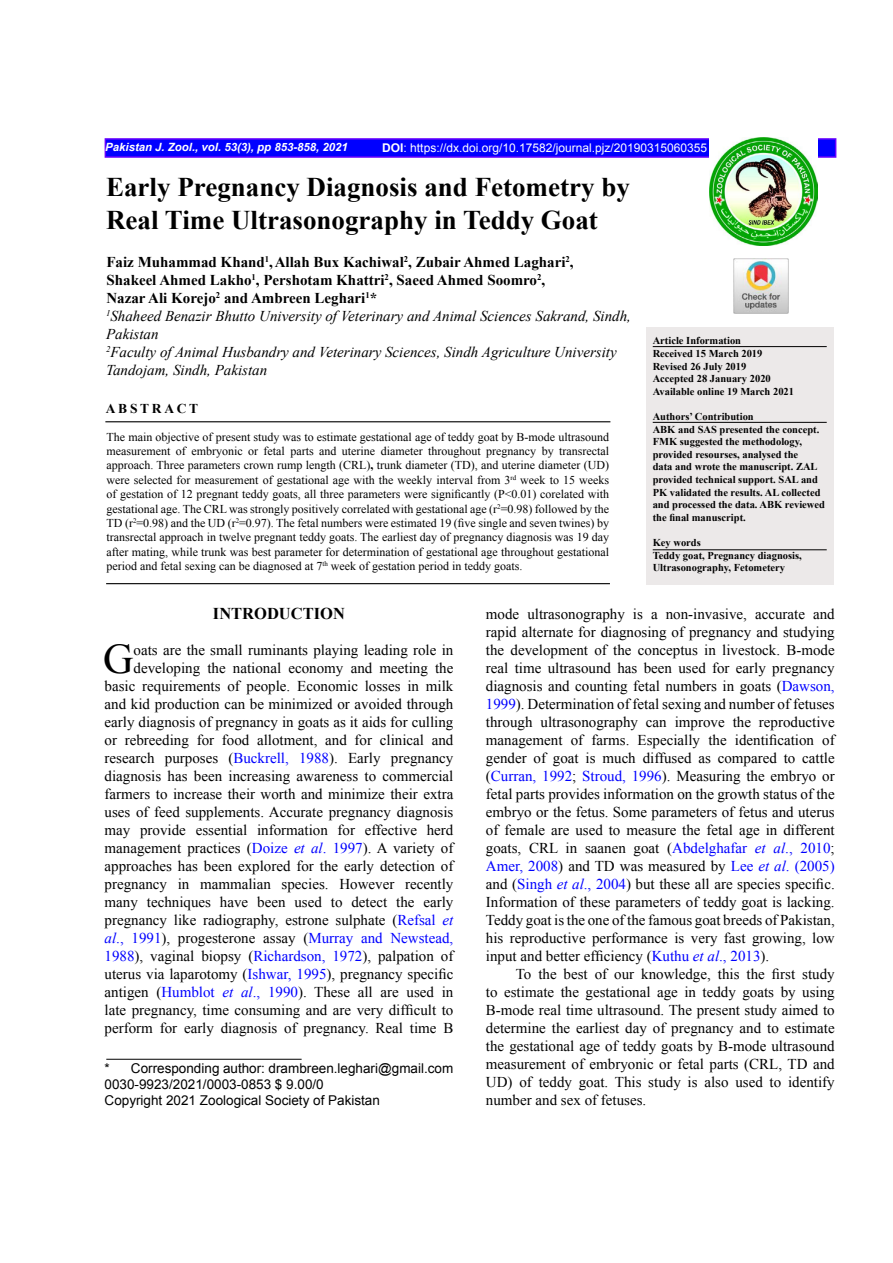
<style>
.page{position:relative;width:893px;height:1263px;background:#fff}
.page>*{position:absolute;margin:0;border:0;box-sizing:border-box;transform-origin:0 0}
.t1{font:42.15px "Times New Roman";color:#000}
.t2{font:700 27px/32.4px "Times New Roman";color:#000}
.t3{font:700 16.5px "Times New Roman";color:#000}
.t4{font:15px/18px "Times New Roman";color:#000;text-align:justify}
.t5{font:italic 15px/18px "Times New Roman";color:#000}
.t6{font:13.5px/15.9px "Arial";color:#000}
.t7{font:700 13.5px "Times New Roman";letter-spacing:.2em;color:#000}
.t8{font:12px/14.4px "Times New Roman";color:#000;text-align:justify}
.t9{font:12px "Arial";color:#fff}
.t10{font:italic 700 11.4px "Arial";color:#fff}
.t11{font:700 10.5px/12.6px "Times New Roman";color:#000}
.s1{font-weight:700}
.s2{font-weight:700;font-style:normal}
.s3{color:#00f}
.s4{font-style:italic;color:#00f}
</style>
<div class="page">
<img style="left:733px;top:258px;width:55px;height:56px">
<div style="left:105px;top:138px;width:731px;height:20px;background:#00f;border:2px solid #60f"></div>
<img style="left:709px;top:138px;width:108px;height:108px">
<div style="left:646px;top:327px;width:187px;height:258px;background:#ece9e9"></div>
<hr style="left:653px;top:422px;width:174px;height:1px;background:#000">
<hr style="left:105px;top:421px;width:505px;height:1px;background:#000">
<hr style="left:106px;top:583px;width:504px;height:1px;background:#000">
<hr style="left:653px;top:346px;width:174px;height:1px;background:#000">
<hr style="left:106px;top:1059px;width:196px;height:1px;background:#000">
<hr style="left:653px;top:549px;width:174px;height:1px;background:#000">
<p class="t10" style="left:105px;top:139px;width:244px">Pakistan J. Zool., vol. 53(3), pp 853-858, 2021</p>
<p class="t9" style="left:382px;top:140px;width:326px"><span class="s1">DOI</span>: https://dx.doi.org/10.17582/journal.pjz/20190315060355</p>
<h2 class="t2" style="left:106px;top:171px;width:525px">Early Pregnancy Diagnosis and Fetometry by<br>Real Time Ultrasonography in Teddy Goat</h2>
<p class="t5" style="left:106px;top:253px;width:526px"><span class="s2">Faiz Muhammad Khand</span><sup>1</sup><span class="s2">,Allah Bux Kachiwal</span><sup>2</sup><span class="s2">, Zubair Ahmed Laghari</span><sup>2</sup><span class="s2">,<br>Shakeel Ahmed Lakho</span><sup>1</sup><span class="s2">, Pershotam Khattri</span><sup>2</sup><span class="s2">, Saeed Ahmed Soomro</span><sup>2</sup><span class="s2">,<br>Nazar Ali Korejo</span><sup>2</sup> <span class="s2">and Ambreen Leghari</span><sup>1</sup><span class="s2">*<br></span><sup>1</sup>Shaheed Benazir Bhutto University of Veterinary and Animal Sciences Sakrand, Sindh, Pakistan<br><sup>2</sup>Faculty of Animal Husbandry and Veterinary Sciences, Sindh Agriculture University Tandojam, Sindh, Pakistan</p>
<p class="t11" style="left:653px;top:334px;width:143px">Article Information<br>Received 15 March 2019<br>Revised 26 July 2019<br>Accepted 28 January 2020<br>Available online 19 March 2021</p>
<p class="t11" style="left:653px;top:410px;width:174px">Authors’ Contribution<br>ABK and SAS presented the concept.<br>FMK suggested the methodology, provided resourses, analysed the<br>data and wrote the manuscript. ZAL provided technical support. SAL and<br>PK validated the results. AL collected and processed the data. ABK reviewed the final manuscript.</p>
<p class="t11" style="left:653px;top:536px;width:151px">Key words<br>Teddy goat, Pregnancy diagnosis,<br>Ultrasonography, Fetometery</p>
<p class="t7" style="left:106px;top:399px;width:94px">ABSTRACT</p>
<p class="t8" style="left:107px;top:429px;width:504px">The main objective of present study was to estimate gestational age of teddy goat by B-mode ultrasound measurement of embryonic or fetal parts and uterine diameter throughout pregnancy by transrectal approach. Three parameters crown rump length (CRL)<span class="s1">,</span> trunk diameter (TD), and uterine diameter (UD) were selected for measurement of gestational age with the weekly interval from 3<sup>rd</sup> week to 15 weeks of gestation of 12 pregnant teddy goats, all three parameters were significantly (P&lt;0.01) corelated with gestational age. The CRL was strongly positively correlated with gestational age (r<sup>2</sup>=0.98) followed by the TD (r<sup>2</sup>=0.98) and the UD (r<sup>2</sup>=0.97). The fetal numbers were estimated 19 (five single and seven twines) by transrectal approach in twelve pregnant teddy goats. The earliest day of pregnancy diagnosis was 19 day after mating, while trunk was best parameter for determination of gestational age throughout gestational period and fetal sexing can be diagnosed at 7<sup>th</sup> week of gestation period in teddy goats.</p>
<p class="t3" style="left:213px;top:602px;width:133px">INTRODUCTION</p>
<h1 class="t1" style="left:103px;top:631px;width:32px">G</h1>
<p class="t4" style="left:486px;top:604px;width:350px">mode ultrasonography is a non-invasive, accurate and rapid alternate for diagnosing of pregnancy and studying the development of the conceptus in livestock. B-mode real time ultrasound has been used for early pregnancy diagnosis and counting fetal numbers in goats (<span class="s3">Dawson, 1999</span>). Determination of fetal sexing and number of fetuses through ultrasonography can improve the reproductive management of farms. Especially the identification of gender of goat is much diffused as compared to cattle (<span class="s3">Curran, 1992</span>; <span class="s3">Stroud, 1996</span>). Measuring the embryo or fetal parts provides information on the growth status of the embryo or the fetus. Some parameters of fetus and uterus of female are used to measure the fetal age in different goats, CRL in saanen goat (<span class="s3">Abdelghafar</span> <span class="s4">et al</span><span class="s3">., 2010</span>; <span class="s3">Amer, 2008</span>) and TD was measured by <span class="s3">Lee</span> <span class="s4">et al</span><span class="s3">. (2005) </span>and (<span class="s3">Singh</span> <span class="s4">et al</span><span class="s3">., 2004</span>) but these all are species specific.<br>Information of these parameters of teddy goat is lacking.<br>Teddy goat is the one of the famous goat breeds of Pakistan, his reproductive performance is very fast growing, low input and better efficiency (<span class="s3">Kuthu</span> <span class="s4">et al</span><span class="s3">., 2013</span>).</p>
<p class="t4" style="left:486px;top:964px;width:350px;text-indent:30px">To the best of our knowledge, this the first study to estimate the gestational age in teddy goats by using B-mode real time ultrasound. The present study aimed to determine the earliest day of pregnancy and to estimate the gestational age of teddy goats by B-mode ultrasound measurement of embryonic or fetal parts (CRL, TD and UD) of teddy goat. This study is also used to identify number and sex of fetuses.</p>
<p class="t4" style="left:105px;top:641px;width:350px;text-align:right">oats are the small ruminants playing leading role in developing the national economy and meeting the basic requirements of people. Economic losses in milk and kid production can be minimized or avoided through early diagnosis of pregnancy in goats as it aids for culling or rebreeding for food allotment, and for clinical and research purposes (<span class="s3">Buckrell, 1988</span>). Early pregnancy diagnosis has been increasing awareness to commercial farmers to increase their worth and minimize their extra uses of feed supplements. Accurate pregnancy diagnosis may provide essential information for effective herd management practices (<span class="s3">Doize</span> <span class="s4">et al</span><span class="s3">. 1997</span>). A variety of approaches has been explored for the early detection of pregnancy in mammalian species. However recently many techniques have been used to detect the early pregnancy like radiography, estrone sulphate (<span class="s3">Refsal</span> <span class="s4">et al</span><span class="s3">., 1991</span>), progesterone assay (<span class="s3">Murray and Newstead, 1988</span>), vaginal biopsy (<span class="s3">Richardson, 1972</span>), palpation of uterus via laparotomy (<span class="s3">Ishwar, 1995</span>), pregnancy specific antigen (<span class="s3">Humblot</span> <span class="s4">et al</span><span class="s3">., 1990</span>). These all are used in late pregnancy, time consuming and are very difficult to perform for early diagnosis of pregnancy. Real time B</p>
<p class="t6" style="left:105px;top:1060px;width:350px">* Corresponding author: drambreen.leghari@gmail.com<br>0030-9923/2021/0003-0853 $ 9.00/0<br>Copyright 2021 Zoological Society of Pakistan</p>
</div>
